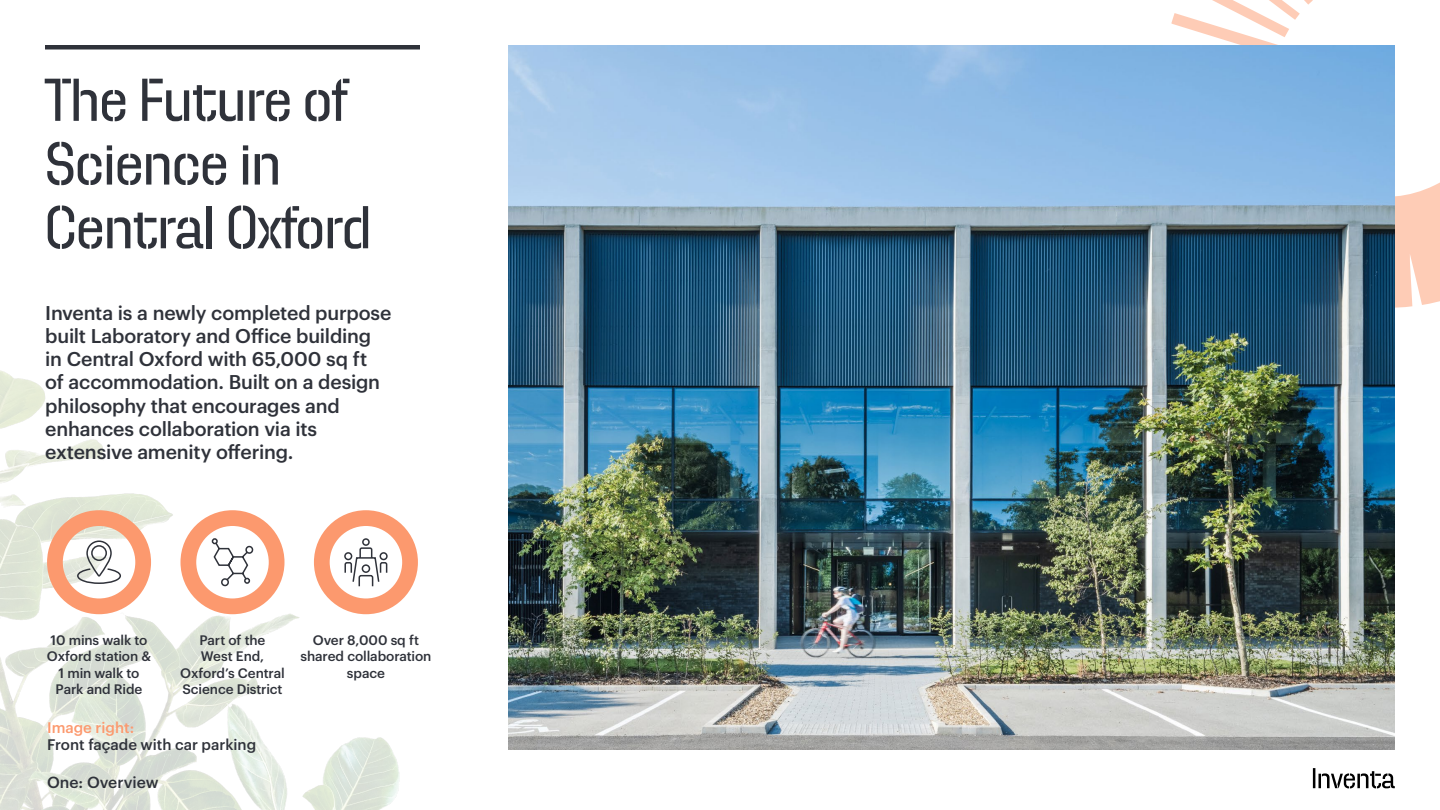
<style>
.page{position:relative;width:1440px;height:810px;background:#fff}
.page>*{position:absolute;margin:0;border:0;box-sizing:border-box;transform-origin:0 0}
.t1{font:60px/63.8px "Dezen Stencil 02";color:#2f323a}
.t2{font:500 19.5px/23.2px "Graphik";letter-spacing:-.01em;color:#2f323a}
.t3{font:500 15.75px "Graphik";color:#2f323a}
.t4{font:500 15px "Graphik";color:#2f323a}
.t5{font:500 15px "Graphik";color:#fc996e}
.t6{font:500 13.5px/16.5px "Graphik";letter-spacing:-.01em;color:#2f323a;text-align:center}
</style>
<div class="page">
<img style="left:0;top:370px;width:399px;height:440px">
<div style="left:47px;top:510px;width:104px;height:104px;border:16px solid #fc996e;border-radius:50%"></div>
<div style="left:181px;top:510px;width:103px;height:104px;border:16px solid #fc996e;border-radius:50%"></div>
<div style="left:314px;top:510px;width:104px;height:104px;border:16px solid #fc996e;border-radius:50%"></div>
<svg style="left:76px;top:540px;width:46px;height:45px"></svg>
<svg style="left:211px;top:537px;width:44px;height:51px"></svg>
<div style="left:45px;top:45px;width:375px;height:5px;background:#2f323a"></div>
<svg style="left:1395px;top:182px;width:45px;height:126px;fill:#feccb6"></svg>
<svg style="left:1171px;top:0;width:142px;height:45px"></svg>
<img style="left:508px;top:45px;width:887px;height:705px">
<svg style="left:343px;top:538px;width:45px;height:50px"></svg>
<svg style="left:1313px;top:768px;width:82px;height:20px"></svg>
<h1 class="t1" style="left:45px;top:68px;width:328px">The Future of<br>Science in<br>Central Oxford</h1>
<p class="t2" style="left:45px;top:299px;width:348px">Inventa is a newly completed purpose built Laboratory and Office building in Central Oxford with 65,000 sq ft<br>of accommodation. Built on a design philosophy that encourages and enhances collaboration via its extensive amenity offering.</p>
<p class="t6" style="left:47px;top:630px;width:106px">10 mins walk to<br>Oxford station &amp;<br>1 min walk to<br>Park and Ride</p>
<p class="t6" style="left:180px;top:630px;width:106px">Part of the<br>West End,<br>Oxford’s Central<br>Science District</p>
<p class="t6" style="left:301px;top:630px;width:132px">Over 8,000 sq ft shared collaboration space</p>
<p class="t5" style="left:47px;top:716px;width:89px">Image right:</p>
<p class="t4" style="left:47px;top:733px;width:211px">Front façade with car parking</p>
<p class="t3" style="left:47px;top:771px;width:113px">One: Overview</p>
</div>
